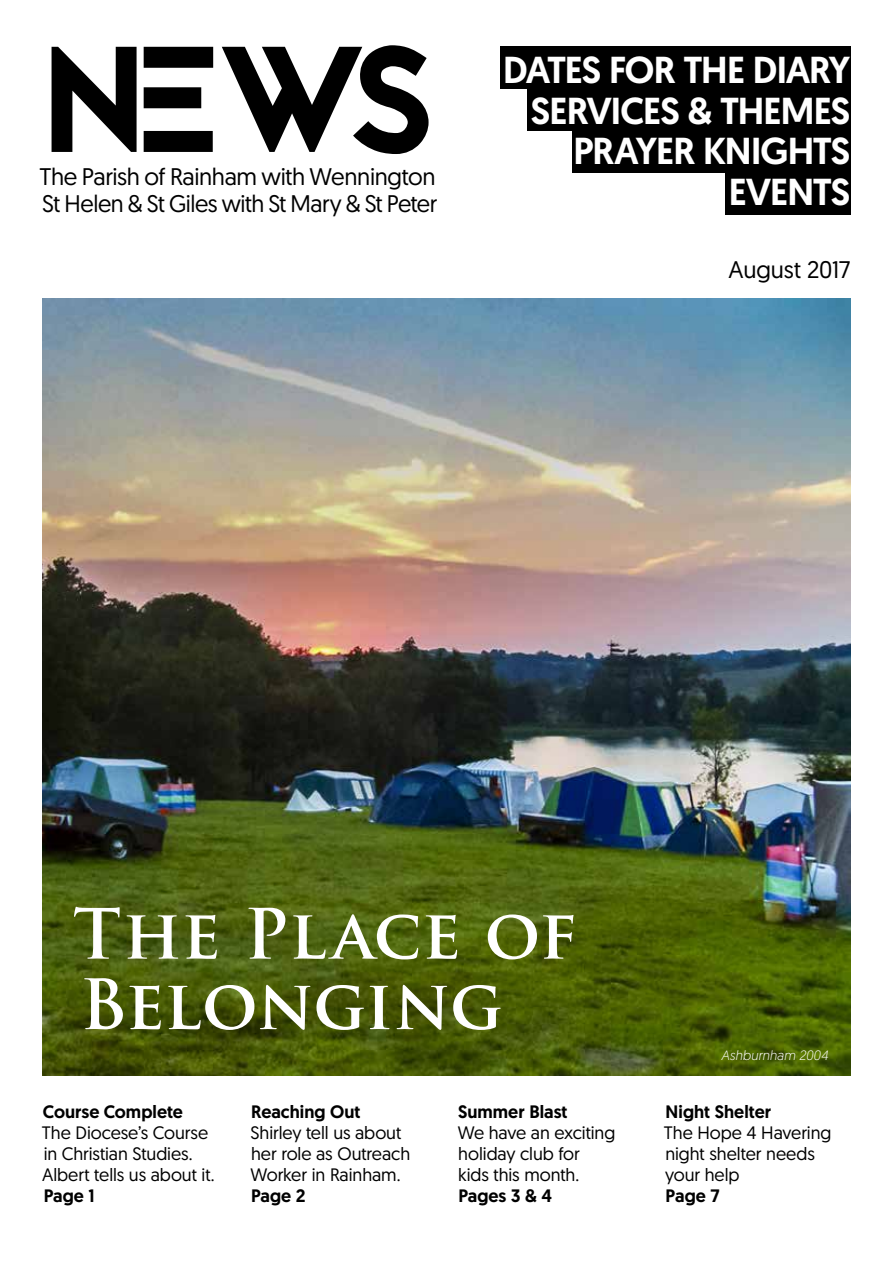
<style>
.page{position:relative;width:893px;height:1263px;background:#fff}
.page>*{position:absolute;margin:0;border:0;box-sizing:border-box;transform-origin:0 0}
.t1{font:150px "Jaapokkisubtract";color:#000}
.t2{font:700 67.5px/70.5px "Trajan Pro";letter-spacing:-.005em;color:#fff}
.t3{font:500 37.5px/40.5px "Geomanist";letter-spacing:-.03em;color:#fff;text-align:right}
.t4{font:24px "Geomanist";letter-spacing:-.015em;color:#000}
.t5{font:18px/21px "Geomanist";letter-spacing:-.005em;color:#000}
.t6{font:500 18px "Geomanist";color:#000}
.t7{font:italic 300 13.5px "Geomanist";letter-spacing:.005em;color:#fff}
</style>
<div class="page">
<div style="left:500px;top:47px;width:350px;height:42px;background:#000"></div>
<div style="left:527px;top:85px;width:323px;height:46px;background:#000"></div>
<div style="left:572px;top:127px;width:278px;height:46px;background:#000"></div>
<div style="left:725px;top:169px;width:125px;height:46px;background:#000"></div>
<img style="left:43px;top:299px;width:807px;height:777px">
<h1 class="t1" style="left:42px;top:-4px;width:395px">NEWS</h1>
<h3 class="t4" style="left:39px;top:161px;width:398px">The Parish of Rainham with Wennington</h3>
<h3 class="t4" style="left:42px;top:188px;width:397px">St Helen &amp; St Giles with St Mary &amp; St Peter</h3>
<h3 class="t3" style="left:503px;top:49px;width:349px">DATES FOR THE DIARY<br>SERVICES &amp; THEMES<br>PRAYER KNIGHTS<br>EVENTS</h3>
<h3 class="t4" style="left:729px;top:254px;width:123px">August 2017</h3>
<h2 class="t2" style="left:73px;top:899px;width:506px">The Place of<br>Belonging</h2>
<p class="t6" style="left:43px;top:1100px;width:141px">Course Complete</p>
<p class="t5" style="left:42px;top:1121px;width:174px">The Diocese’s Course in Christian Studies.<br>Albert tells us about it.</p>
<p class="t6" style="left:44px;top:1184px;width:52px">Page 1</p>
<p class="t6" style="left:251px;top:1100px;width:111px">Reaching Out</p>
<p class="t5" style="left:250px;top:1121px;width:161px">Shirley tell us about her role as Outreach<br>Worker in Rainham.</p>
<p class="t6" style="left:251px;top:1184px;width:56px">Page 2</p>
<p class="t6" style="left:458px;top:1100px;width:111px">Summer Blast</p>
<p class="t5" style="left:458px;top:1121px;width:159px">We have an exciting holiday club for<br>kids this month.</p>
<p class="t6" style="left:458px;top:1184px;width:95px">Pages 3 &amp; 4</p>
<p class="t7" style="left:721px;top:1046px;width:108px">Ashburnham 2004</p>
<p class="t6" style="left:666px;top:1100px;width:107px">Night Shelter</p>
<p class="t5" style="left:664px;top:1121px;width:169px">The Hope 4 Havering night shelter needs your help</p>
<p class="t6" style="left:666px;top:1184px;width:55px">Page 7</p>
</div>
